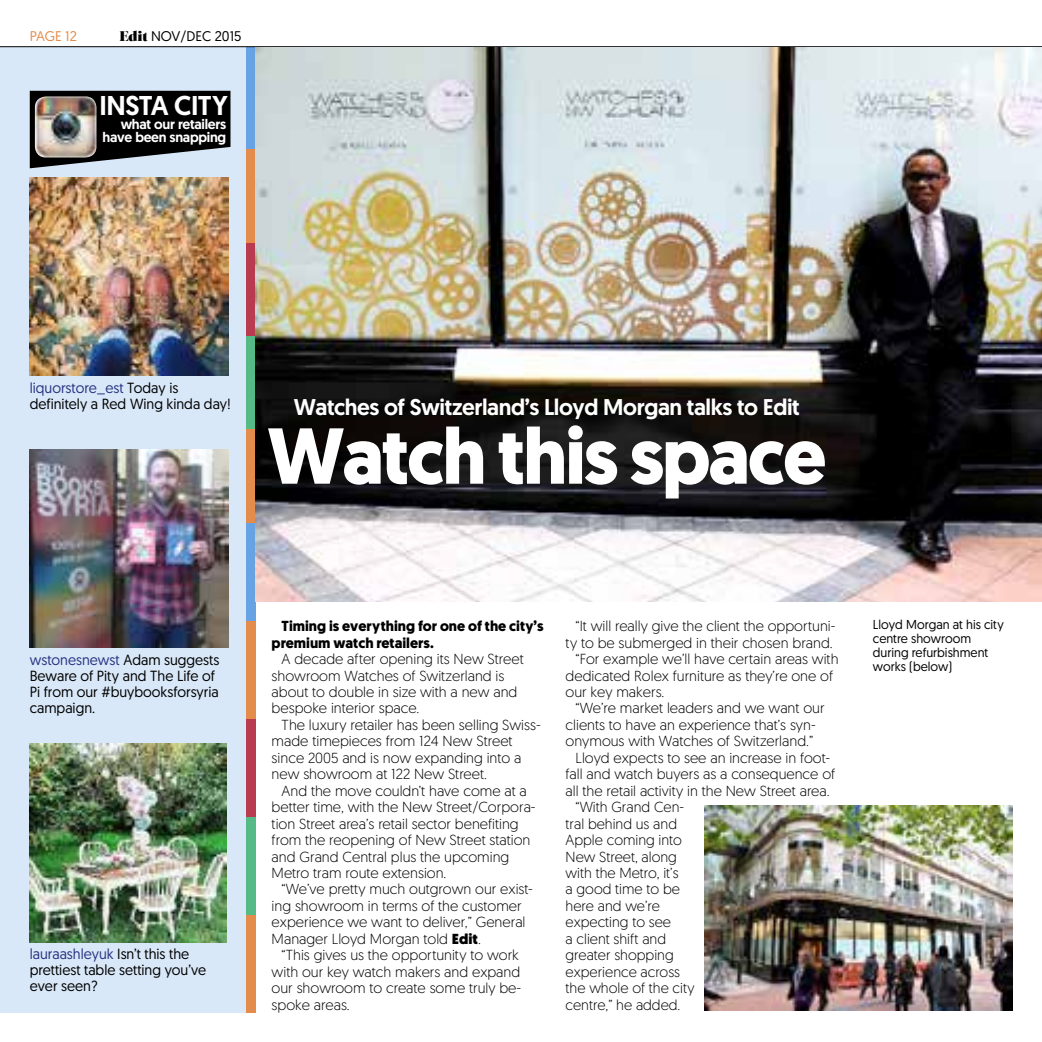
<style>
.page{position:relative;width:1042px;height:1042px;background:#fff}
.page>*{position:absolute;margin:0;border:0;box-sizing:border-box;transform-origin:0 0}
.t1{font:700 79.1px "Geomanist";letter-spacing:-.025em;color:#fff}
.t2{font:500 27.12px "Geomanist";letter-spacing:-.02em;color:#fff}
.t3{font:500 22.75px "Geomanist";letter-spacing:-.02em;color:#fff}
.t4{font:14.7px/16.1px "Geomanist";color:#000}
.t5{font:300 14.53px/16.4px "Geomanist";color:#000}
.t6{font:700 14.53px/16.4px "Geomanist";color:#000}
.t7{font:500 14px/12.2px "Geomanist";letter-spacing:-.02em;color:#fff;text-align:right}
.t8{font:14px "Geomanist";color:#000}
.t9{font:14px "Geomanist";letter-spacing:-.01em;color:#e48c4b}
.t10{font:12.95px/14px "Geomanist";color:#000}
.s1{font-family:"Salome"}
.s2{color:#283583}
.s3{font-weight:900}
</style>
<div class="page">
<div style="left:0;top:47px;width:255px;height:965px;background:#d9e8f8"></div>
<img style="left:30px;top:178px;width:198px;height:198px">
<svg style="left:30px;top:91px;width:200px;height:77px"></svg>
<img style="left:35px;top:96px;width:61px;height:61px">
<img style="left:30px;top:449px;width:198px;height:199px">
<img style="left:30px;top:743px;width:197px;height:199px">
<div style="left:246px;top:914px;width:9px;height:98px;background:#e48c4b"></div>
<div style="left:246px;top:816px;width:9px;height:98px;background:#56ba86"></div>
<div style="left:246px;top:718px;width:9px;height:98px;background:#b83b50"></div>
<div style="left:246px;top:620px;width:9px;height:98px;background:#e48c4b"></div>
<div style="left:246px;top:522px;width:9px;height:98px;background:#67a3e4"></div>
<div style="left:246px;top:429px;width:9px;height:93px;background:#e48c4b"></div>
<div style="left:246px;top:335px;width:9px;height:94px;background:#56ba86"></div>
<div style="left:246px;top:242px;width:9px;height:94px;background:#b83b50"></div>
<div style="left:246px;top:149px;width:9px;height:93px;background:#e48c4b"></div>
<div style="left:246px;top:47px;width:9px;height:102px;background:#67a3e4"></div>
<hr style="left:0;top:46px;width:1042px;height:1px;background:#000">
<img style="left:255px;top:47px;width:787px;height:554px">
<img style="left:704px;top:805px;width:308px;height:206px">
<p class="t9" style="left:30px;top:27px;width:49px">PAGE 12</p>
<p class="t8" style="left:119px;top:27px;width:123px"><span class="s1">Edit</span> NOV/DEC 2015</p>
<h2 class="t2" style="left:100px;top:88px;width:130px">INSTA CITY</h2>
<p class="t7" style="left:103px;top:118px;width:125px">what our retailers have been snapping</p>
<p class="t4" style="left:30px;top:380px;width:203px"><span class="s2">liquorstore_est</span> Today is definitely a Red Wing kinda day!</p>
<h3 class="t3" style="left:294px;top:392px;width:507px">Watches of Switzerland’s Lloyd Morgan talks to Edit</h3>
<h1 class="t1" style="left:267px;top:403px;width:560px">Watch this space</h1>
<p class="t4" style="left:30px;top:651px;width:191px"><span class="s2">wstonesnewst</span> Adam suggests<br>Beware of Pity and The Life of<br>Pi from our #buybooksforsyria campaign.</p>
<p class="t4" style="left:30px;top:945px;width:178px"><span class="s2">lauraashleyuk</span> Isn’t this the prettiest table setting you’ve ever seen?</p>
<p class="t6" style="left:272px;top:618px;width:273px;text-indent:10px">Timing is everything for one of the city’s premium watch retailers.</p>
<p class="t5" style="left:272px;top:650px;width:253px;text-indent:10px">A decade after opening its New Street showroom Watches of Switzerland is about to double in size with a new and bespoke interior space.</p>
<p class="t5" style="left:272px;top:716px;width:271px;text-indent:10px">The luxury retailer has been selling Swiss&shy;made timepieces from 124 New Street since 2005 and is now expanding into a new showroom at 122 New Street.</p>
<p class="t5" style="left:272px;top:782px;width:265px;text-indent:10px">And the move couldn’t have come at a better time, with the New Street/Corpora&shy;tion Street area’s retail sector benefiting from the reopening of New Street station and Grand Central plus the upcoming Metro tram route extension.</p>
<p class="t5" style="left:272px;top:880px;width:263px;text-indent:10px">“We’ve pretty much outgrown our exist&shy;ing showroom in terms of the customer experience we want to deliver,” General Manager Lloyd Morgan told <span class="s3">Edit</span>.</p>
<p class="t5" style="left:272px;top:946px;width:251px;text-indent:10px">“This gives us the opportunity to work with our key watch makers and expand our showroom to create some truly be&shy;spoke areas.</p>
<p class="t5" style="left:575px;top:617px;width:261px">“It will really give the client the opportuni-</p>
<p class="t5" style="left:565px;top:634px;width:269px">ty to be submerged in their chosen brand.</p>
<p class="t5" style="left:575px;top:650px;width:264px">“For example we’ll have certain areas with</p>
<p class="t5" style="left:565px;top:667px;width:269px">dedicated Rolex furniture as they’re one of</p>
<p class="t5" style="left:565px;top:683px;width:100px">our key makers.</p>
<p class="t5" style="left:575px;top:699px;width:251px">“We’re market leaders and we want our</p>
<p class="t5" style="left:565px;top:716px;width:252px">clients to have an experience that’s syn-</p>
<p class="t5" style="left:565px;top:732px;width:249px">onymous with Watches of Switzerland.”</p>
<p class="t5" style="left:575px;top:749px;width:256px">Lloyd expects to see an increase in foot-</p>
<p class="t5" style="left:565px;top:765px;width:271px">fall and watch buyers as a consequence of</p>
<p class="t5" style="left:565px;top:782px;width:266px">all the retail activity in the New Street area.</p>
<p class="t5" style="left:575px;top:798px;width:110px">“With Grand Cen-</p>
<p class="t5" style="left:565px;top:815px;width:113px">tral behind us and</p>
<p class="t5" style="left:565px;top:831px;width:118px">Apple coming into</p>
<p class="t5" style="left:565px;top:847px;width:113px">New Street, along</p>
<p class="t5" style="left:565px;top:864px;width:114px">with the Metro, it’s</p>
<p class="t5" style="left:565px;top:880px;width:116px">a good time to be</p>
<p class="t5" style="left:565px;top:897px;width:96px">here and we’re</p>
<p class="t5" style="left:565px;top:913px;width:107px">expecting to see</p>
<p class="t5" style="left:565px;top:930px;width:102px">a client shift and</p>
<p class="t5" style="left:565px;top:946px;width:110px">greater shopping</p>
<p class="t5" style="left:565px;top:963px;width:116px">experience across</p>
<p class="t5" style="left:565px;top:979px;width:130px">the whole of the city</p>
<p class="t5" style="left:565px;top:996px;width:116px">centre,” he added.</p>
<p class="t10" style="left:873px;top:617px;width:132px">Lloyd Morgan at his city centre showroom during refurbishment works (below)</p>
</div>
